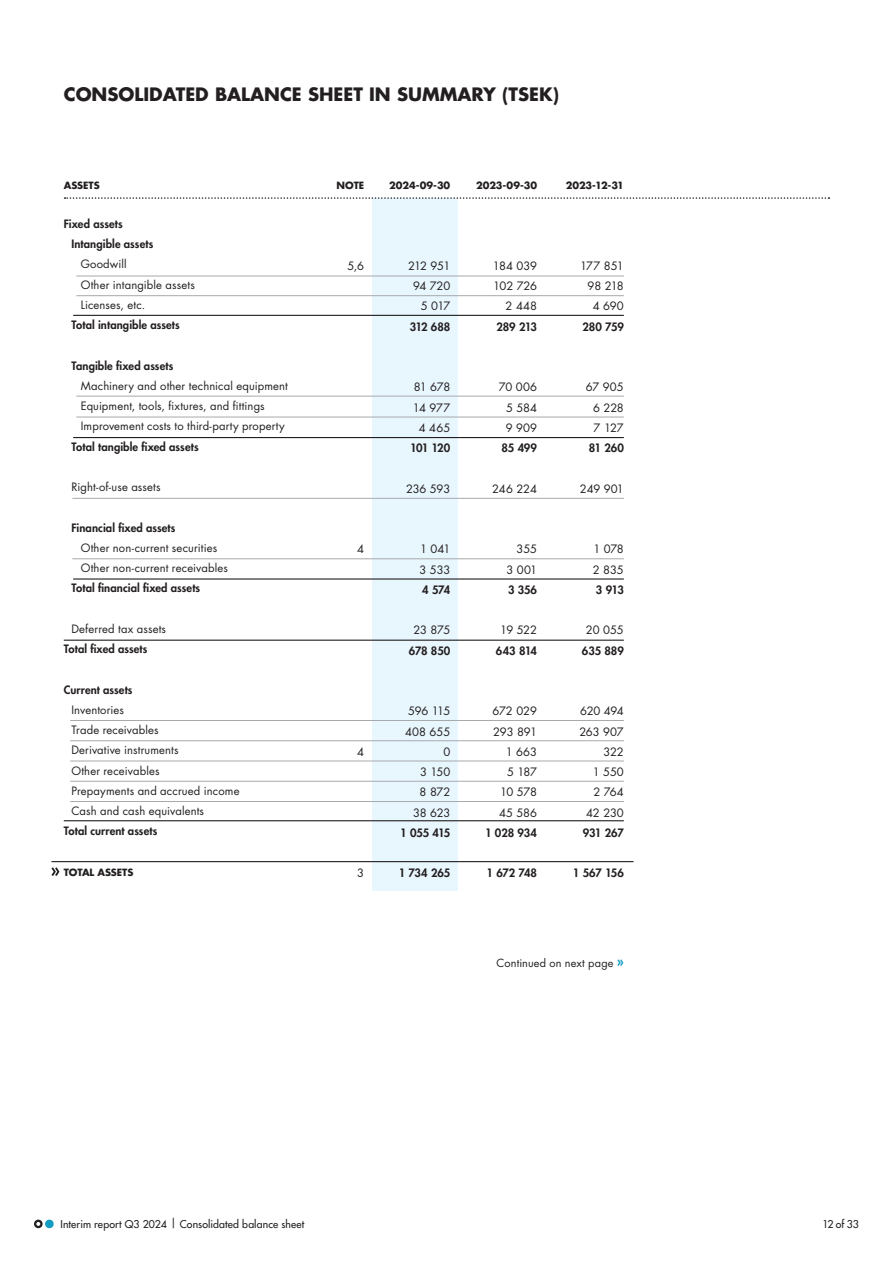
<style>
.page{position:relative;width:893px;height:1263px;background:#fff}
.page>*{position:absolute;margin:0;border:0;box-sizing:border-box;transform-origin:0 0}
.t1{font:700 18px "Futura Std";color:#231f20}
.t2{font:11.25px/20.2px "Futura Std";letter-spacing:.01em;color:#231f20}
.t3{font:800 11.25px/20.2px "Futura Std";letter-spacing:.005em;color:#231f20}
.t4{font:11.25px/20.2px "Futura Std";letter-spacing:-.02em;color:#231f20;text-align:right}
.t5{font:11.25px/20.2px "Futura Std";letter-spacing:-.015em;color:#231f20;text-align:right}
.t6{font:11.25px/20.2px "Futura Std";letter-spacing:-.01em;color:#231f20;text-align:right}
.t7{font:11.25px/20.2px "Futura Std";letter-spacing:-.065em;color:#231f20;text-align:right}
.t8{font:10.95px "Futura Std";letter-spacing:.015em;color:#231f20}
.t9{font:500 10.5px "Futura Std";letter-spacing:.01em;color:#231f20}
.t10{font:700 9.75px "Futura Std";letter-spacing:-.005em;color:#231f20}
.s1{font-weight:800;font-size:13.5px;color:#149dc1}
</style>
<div class="page">
<div style="left:372px;top:198px;width:86px;height:693px;background:#e8f6fd"></div>
<hr style="left:76px;top:396px;width:548px;height:1px;background:#a8a9ad">
<hr style="left:76px;top:417px;width:548px;height:1px;background:#a8a9ad">
<hr style="left:73px;top:437px;width:551px;height:1px;background:#231f20">
<hr style="left:64px;top:640px;width:560px;height:1px;background:#231f20">
<hr style="left:64px;top:820px;width:560px;height:1px;background:#231f20">
<hr style="left:51px;top:861px;width:583px;height:1px;background:#231f20">
<hr style="left:76px;top:276px;width:548px;height:1px;background:#a8a9ad">
<hr style="left:76px;top:295px;width:548px;height:1px;background:#a8a9ad">
<hr style="left:73px;top:315px;width:551px;height:1px;background:#231f20">
<hr style="left:72px;top:498px;width:552px;height:1px;background:#a8a9ad">
<hr style="left:73px;top:578px;width:551px;height:2px;background:#231f20">
<hr style="left:70px;top:801px;width:554px;height:1px;background:#a8a9ad">
<hr style="left:70px;top:781px;width:554px;height:1px;background:#a8a9ad">
<hr style="left:70px;top:761px;width:554px;height:1px;background:#a8a9ad">
<hr style="left:70px;top:740px;width:554px;height:1px;background:#a8a9ad">
<hr style="left:70px;top:720px;width:554px;height:1px;background:#a8a9ad">
<hr style="left:72px;top:558px;width:552px;height:1px;background:#a8a9ad">
<div style="left:45px;top:1219px;width:9px;height:9px;background:#149dc1;border-radius:50%"></div>
<svg style="left:34px;top:1219px;width:9px;height:9px"></svg>
<svg style="left:51px;top:867px;width:8px;height:9px"></svg>
<svg style="left:65px;top:197px;width:764px;height:2px"></svg>
<h1 class="t1" style="left:64px;top:83px;width:497px">CONSOLIDATED BALANCE SHEET IN SUMMARY (TSE K)</h1>
<p class="t10" style="left:64px;top:179px;width:15px">ASSETS</p>
<p class="t3" style="left:71px;top:213px;width:83px;text-indent:-8px">Fixed assets<br>Intangible assets</p>
<p class="t2" style="left:81px;top:254px;width:116px">Goodwill<br>Other intangible assets<br>Licenses, etc.</p>
<p class="t3" style="left:71px;top:315px;width:110px">Total intangible assets</p>
<p class="t3" style="left:71px;top:355px;width:103px">Tangible fixed assets</p>
<p class="t2" style="left:81px;top:376px;width:209px">Machinery and other technical equipment<br>Equipment, tools, fixtures, and fittings<br>Improvement costs to third-party property</p>
<p class="t3" style="left:71px;top:436px;width:129px">Total tangible fixed assets</p>
<p class="t2" style="left:71px;top:477px;width:91px">Right-of-use assets</p>
<p class="t3" style="left:71px;top:517px;width:106px">Financial fixed assets</p>
<p class="t2" style="left:81px;top:538px;width:149px">Other non-current securities<br>Other non-current receivables</p>
<p class="t3" style="left:71px;top:578px;width:130px">Total financial fixed assets</p>
<p class="t2" style="left:71px;top:619px;width:96px">Deferred tax assets</p>
<p class="t3" style="left:64px;top:639px;width:85px">Total fixed assets</p>
<p class="t3" style="left:64px;top:679px;width:70px">Current assets</p>
<p class="t2" style="left:71px;top:700px;width:170px">Inventories<br>Trade receivables<br>Derivative instruments<br>Other receivables<br>Prepayments and accrued income<br>Cash and cash equivalents</p>
<p class="t3" style="left:64px;top:821px;width:95px">Total current assets</p>
<p class="t10" style="left:64px;top:866px;width:48px">TOTAL ASSETS</p>
<p class="t10" style="left:337px;top:179px;width:29px">NOTE</p>
<p class="t10" style="left:389px;top:179px;width:63px">2024-09-30</p>
<p class="t10" style="left:476px;top:179px;width:62px">2023-09-30</p>
<p class="t2" style="left:347px;top:256px;width:18px">5,6</p>
<p class="t2" style="left:357px;top:539px;width:8px">4</p>
<p class="t2" style="left:357px;top:742px;width:8px">4</p>
<p class="t2" style="left:357px;top:863px;width:8px">3</p>
<p class="t7" style="left:408px;top:256px;width:44px">212 951<br>94 720<br>5 017</p>
<p class="t3" style="left:410px;top:316px;width:42px">312 688</p>
<p class="t4" style="left:413px;top:377px;width:39px;text-align:center">81 678<br>14 977<br>4 465</p>
<p class="t3" style="left:410px;top:438px;width:42px">101 120</p>
<p class="t2" style="left:406px;top:478px;width:46px">236 593</p>
<p class="t2" style="left:419px;top:539px;width:32px">1 041<br>3 533</p>
<p class="t3" style="left:422px;top:579px;width:30px">4 574</p>
<p class="t2" style="left:413px;top:620px;width:38px">23 875</p>
<p class="t3" style="left:409px;top:640px;width:43px">678 850</p>
<p class="t4" style="left:405px;top:701px;width:47px">596 115<br>408 655<br>0<br>3 150<br>8 872<br>38 623</p>
<p class="t3" style="left:400px;top:822px;width:52px">1 055 415</p>
<p class="t3" style="left:399px;top:863px;width:53px">1 734 265</p>
<p class="t6" style="left:493px;top:256px;width:46px">184 039<br>102 726<br>2 448</p>
<p class="t3" style="left:496px;top:316px;width:42px">289 213</p>
<p class="t2" style="left:506px;top:377px;width:33px;text-align:justify;text-indent:-7px">70 006<br>5 584<br>9 909</p>
<p class="t3" style="left:502px;top:438px;width:37px">85 499</p>
<p class="t2" style="left:492px;top:478px;width:46px">246 224</p>
<p class="t2" style="left:506px;top:539px;width:32px;text-align:right">355<br>3 001</p>
<p class="t3" style="left:508px;top:579px;width:31px">3 356</p>
<p class="t2" style="left:500px;top:620px;width:38px">19 522</p>
<p class="t3" style="left:496px;top:640px;width:43px">643 814</p>
<p class="t5" style="left:493px;top:701px;width:46px">672 029<br>293 891<br>1 663<br>5 187<br>10 578<br>45 586</p>
<p class="t3" style="left:485px;top:822px;width:53px">1 028 934</p>
<p class="t3" style="left:487px;top:863px;width:52px">1 672 748</p>
<p class="t10" style="left:566px;top:179px;width:60px">2023-12-31</p>
<p class="t4" style="left:580px;top:256px;width:45px">177 851<br>98 218<br>4 690</p>
<p class="t3" style="left:582px;top:316px;width:43px">280 759</p>
<p class="t2" style="left:593px;top:377px;width:32px;text-align:justify;text-indent:-7px">67 905<br>6 228<br>7 127</p>
<p class="t3" style="left:589px;top:438px;width:36px">81 260</p>
<p class="t2" style="left:580px;top:478px;width:45px">249 901</p>
<p class="t2" style="left:593px;top:539px;width:32px">1 078<br>2 835</p>
<p class="t3" style="left:596px;top:579px;width:29px">3 913</p>
<p class="t2" style="left:586px;top:620px;width:39px">20 055</p>
<p class="t3" style="left:582px;top:640px;width:43px">635 889</p>
<p class="t4" style="left:579px;top:701px;width:46px">620 494<br>263 907<br>322<br>1 550<br>2 764<br>42 230</p>
<p class="t3" style="left:583px;top:822px;width:42px">931 267</p>
<p class="t3" style="left:573px;top:863px;width:52px">1 567 156</p>
<p class="t8" style="left:497px;top:956px;width:129px">Continued on next page <span class="s1">»</span></p>
<p class="t9" style="left:60px;top:1217px;width:245px">Interim report Q3 2024 | Consolidated balance sheet</p>
<p class="t9" style="left:822px;top:1217px;width:38px">12 of 33</p>
</div>
